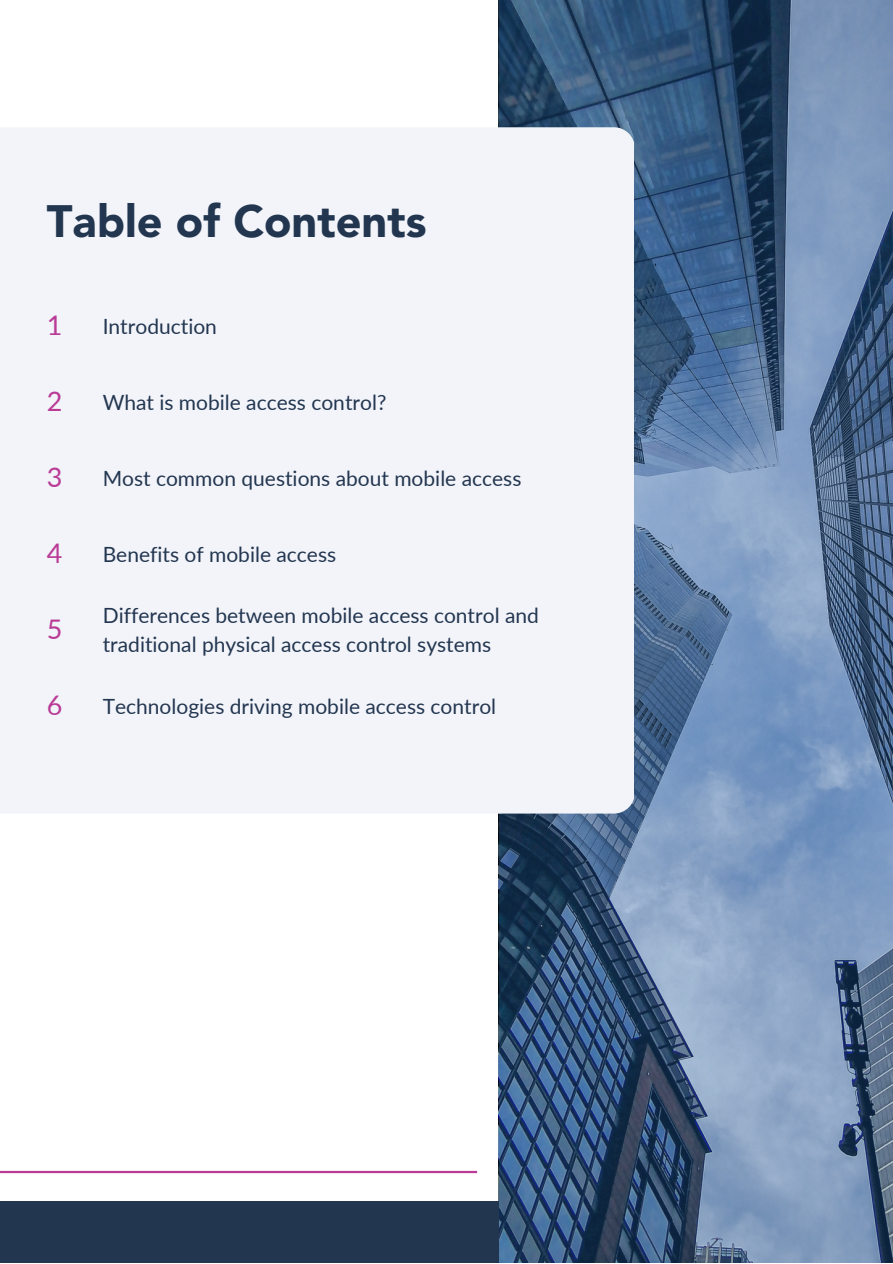
<style>
.page{position:relative;width:893px;height:1264px;background:#fff}
.page>*{position:absolute;margin:0;border:0;box-sizing:border-box;transform-origin:0 0}
.t1{font:900 45px "Avenir";color:#233650}
.t2{font:27px "Lato";color:#b93b96}
.t3{font:21px/29.2px "Lato";color:#233650}
</style>
<div class="page">
<svg style="left:498px;top:0;width:394px;height:1262px;background:#5b779b"></svg>
<hr style="left:0;top:1170px;width:477px;height:3px;background:#b93b96">
<div style="left:0;top:1200px;width:499px;height:62px;background:#233650"></div>
<div style="left:0;top:127px;width:634px;height:686px;background:#f2f4f9"></div>
<h1 class="t1" style="left:47px;top:188px;width:381px">Table of Contents</h1>
<p class="t2" style="left:47px;top:309px;width:17px">1</p>
<p class="t3" style="left:103px;top:311px;width:116px">Introduction</p>
<p class="t2" style="left:47px;top:384px;width:17px">2</p>
<p class="t3" style="left:103px;top:387px;width:285px">What is mobile access control?</p>
<p class="t2" style="left:47px;top:460px;width:17px">3</p>
<p class="t3" style="left:103px;top:463px;width:420px">Most common questions about mobile access</p>
<p class="t2" style="left:47px;top:536px;width:17px">4</p>
<p class="t3" style="left:103px;top:539px;width:235px">Benefits of mobile access</p>
<p class="t2" style="left:47px;top:612px;width:17px">5</p>
<p class="t3" style="left:103px;top:600px;width:437px">Differences between mobile access control and traditional physical access control systems</p>
<p class="t2" style="left:47px;top:688px;width:17px">6</p>
<p class="t3" style="left:103px;top:691px;width:395px">Technologies driving mobile access control</p>
</div>
